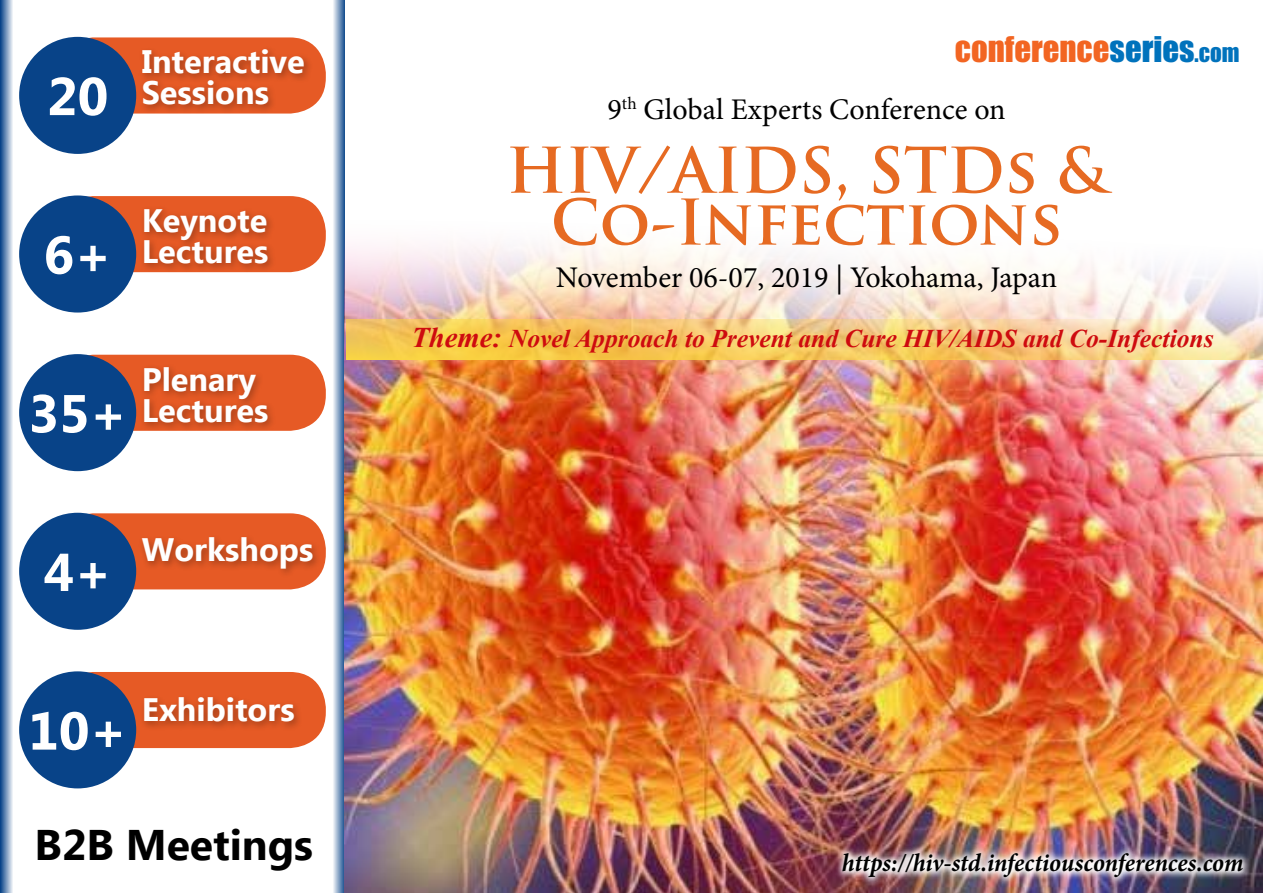
<style>
.page{position:relative;width:1263px;height:893px;background:#fff}
.page>*{position:absolute;margin:0;border:0;box-sizing:border-box;transform-origin:0 0}
.t1{font:700 61.2px/51.9px "Trajan Pro";color:#e66a22;text-align:center}
.t2{font:700 53.25px "Ebrima";color:#fff}
.t3{font:700 42.75px "Ebrima";color:#000}
.t4{font:32.7px "Impact";color:#f26522}
.t5{font:700 32.4px/30.9px "Ebrima";color:#fff}
.t6{font:30px "Minion Pro";color:#000}
.t7{font:italic 700 25.5px "Times New Roman";color:#ce0b0f}
.t8{font:italic 700 25.5px "Minion Pro";letter-spacing:-.005em;color:#000;scale:.95 1}
.s1{color:#0072bc}
.s2{font-size:22.95px;color:#0072bc}
.s3{font-size:28.5px}
</style>
<div class="page">
<svg style="left:0;top:0;width:13px;height:893px;background:#7a99be"></svg>
<svg style="left:333px;top:0;width:12px;height:893px;background:#8da8c8"></svg>
<div style="left:58px;top:37px;width:268px;height:77px;background:#e65a25;border-radius:36px"></div>
<div style="left:19px;top:37px;width:117px;height:117px;background:#084388;border-radius:50%"></div>
<div style="left:138px;top:45px;width:176px;height:69px;background:#000;opacity:.3"></div>
<div style="left:58px;top:196px;width:268px;height:76px;background:#e65a25;border-radius:36px"></div>
<div style="left:19px;top:195px;width:117px;height:118px;background:#084388;border-radius:50%"></div>
<div style="left:140px;top:205px;width:137px;height:68px;background:#000;opacity:.3"></div>
<div style="left:58px;top:355px;width:268px;height:76px;background:#e65a25;border-radius:36px"></div>
<div style="left:19px;top:354px;width:117px;height:117px;background:#084388;border-radius:50%"></div>
<div style="left:140px;top:362px;width:137px;height:70px;background:#000;opacity:.3"></div>
<div style="left:58px;top:513px;width:268px;height:76px;background:#e65a25;border-radius:36px"></div>
<div style="left:19px;top:513px;width:117px;height:117px;background:#084388;border-radius:50%"></div>
<div style="left:138px;top:533px;width:184px;height:46px;background:#000;opacity:.3"></div>
<div style="left:58px;top:672px;width:268px;height:76px;background:#e65a25;border-radius:36px"></div>
<div style="left:19px;top:671px;width:117px;height:117px;background:#084388;border-radius:50%"></div>
<div style="left:140px;top:693px;width:164px;height:38px;background:#000;opacity:.3"></div>
<img style="left:345px;top:243px;width:918px;height:650px">
<svg style="left:347px;top:319px;width:916px;height:40px;background:#f4cc75"></svg>
<img style="left:834px;top:844px;width:417px;height:42px">
<h2 class="t2" style="left:47px;top:57px;width:63px">20</h2>
<p class="t5" style="left:142px;top:48px;width:165px">Interactive<br>Sessions</p>
<h2 class="t2" style="left:44px;top:215px;width:70px">6+</h2>
<p class="t5" style="left:142px;top:207px;width:128px">Keynote<br>Lectures</p>
<h2 class="t2" style="left:28px;top:374px;width:100px">35+</h2>
<p class="t5" style="left:142px;top:365px;width:128px">Plenary<br>Lectures</p>
<h2 class="t2" style="left:44px;top:532px;width:70px">4+</h2>
<p class="t5" style="left:142px;top:536px;width:173px">Workshops</p>
<h2 class="t2" style="left:28px;top:691px;width:100px">10+</h2>
<p class="t5" style="left:142px;top:696px;width:154px">Exhibitors</p>
<h3 class="t3" style="left:35px;top:813px;width:280px">B2B Meetings</h3>
<p class="t4" style="left:955px;top:24px;width:286px">CONFERENCE<span class="s1">SERIES</span><span class="s2">.COM</span></p>
<p class="t6" style="left:607px;top:89px;width:400px">9<sup>th</sup> Global Experts Conference on</p>
<h1 class="t1" style="left:506px;top:145px;width:602px">HIV/AIDS, STDs &amp;<br>Co-Infections</h1>
<p class="t6" style="left:556px;top:257px;width:503px">November 06-07, 2019 | Yokohama, Japan</p>
<p class="t7" style="left:412px;top:320px;width:803px"><span class="s3">Theme:</span> Novel Approach to Prevent and Cure HIV/AIDS and Co-Infections</p>
<p class="t8" style="left:842px;top:845px;width:424px">https://hiv-std.infectiousconferences.com</p>
</div>
